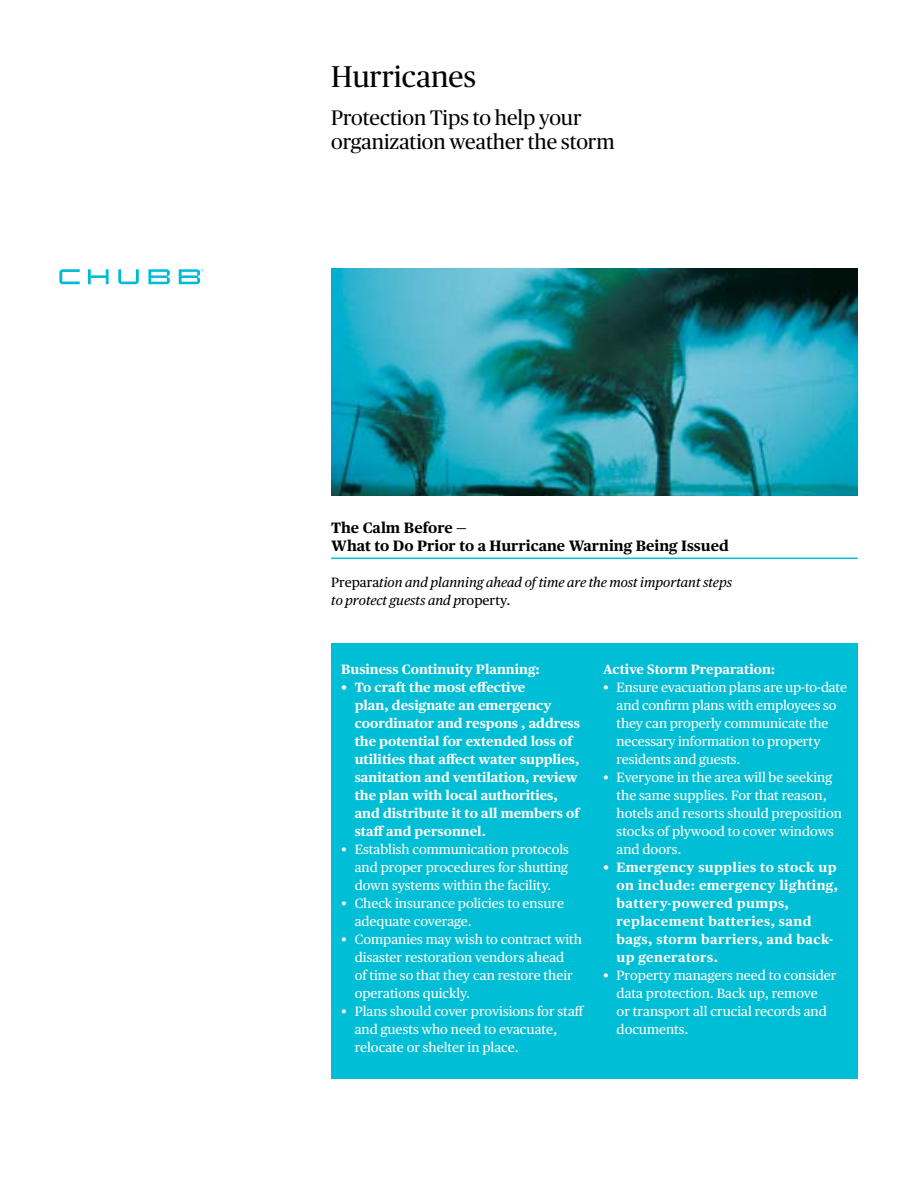
<style>
.page{position:relative;width:918px;height:1188px;background:#fff}
.page>*{position:absolute;margin:0;border:0;box-sizing:border-box;transform-origin:0 0}
.t1{font:30px "Chubb Publico";color:#000}
.t2{font:21px/23.2px "Chubb Publico";color:#000}
.t3{font:700 15px/18px "Chubb Publico Text";color:#000}
.t4{font:13.5px/18px "Chubb Publico Text";color:#fff}
.t5{font:700 13.5px/18px "Chubb Publico Text";color:#fff}
.t6{font:700 13.5px/18px "Chubb Publico Text";letter-spacing:.03em;color:#fff}
.t7{font:italic 13.5px/18px "Chubb Publico Text";color:#000}
.s1{font-style:normal}
</style>
<div class="page">
<svg style="left:59px;top:269px;width:145px;height:15px"></svg>
<div style="left:331px;top:644px;width:527px;height:435px;background:#00bed5"></div>
<hr style="left:331px;top:558px;width:527px;height:1px;background:#00bed5">
<img style="left:332px;top:268px;width:526px;height:228px">
<h1 class="t1" style="left:331px;top:56px;width:146px">Hurricanes</h1>
<h2 class="t2" style="left:331px;top:105px;width:285px">Protection Tips to help your organization weather the storm</h2>
<p class="t3" style="left:331px;top:517px;width:399px">The Calm Before —<br>What to Do Prior to a Hurricane Warning Being Issued</p>
<p class="t7" style="left:331px;top:572px;width:402px"><span class="s1">Prepara</span>tion and planning ahead of time are the most important steps to protect guests and p<span class="s1">roperty.</span></p>
<p class="t5" style="left:341px;top:659px;width:200px">Business Continuity Planning:</p>
<p class="t5" style="left:355px;top:677px;width:227px;text-indent:-14px">• To craft the most effective<br>plan, designate an emergency coordinator and respons , address the potential for extended loss of utilities that affect water supplies, sanitation and ventilation, review the plan with local authorities, and distribute it to all members of staff and personnel.</p>
<p class="t4" style="left:355px;top:840px;width:216px;text-align:justify;text-indent:-14px">• Establish communication protocols and proper procedures for shutting down systems within the facility.</p>
<p class="t4" style="left:355px;top:894px;width:211px;text-indent:-14px">• Check insurance policies to ensure adequate coverage.</p>
<p class="t4" style="left:355px;top:930px;width:229px;text-indent:-14px">• Companies may wish to contract with disaster restoration vendors ahead<br>of time so that they can restore their operations quickly.</p>
<p class="t4" style="left:355px;top:1002px;width:231px;text-indent:-14px">• Plans should cover provisions for staff and guests who need to evacuate, relocate or shelter in place.</p>
<p class="t5" style="left:603px;top:659px;width:174px">Active Storm Preparation:</p>
<p class="t4" style="left:617px;top:678px;width:232px;text-indent:-14px">• Ensure evacuation plans are up-to-date and confirm plans with employees so they can properly communicate the necessary information to property residents and guests.</p>
<p class="t4" style="left:617px;top:767px;width:227px;text-indent:-14px">• Everyone in the area will be seeking the same supplies. For that reason, hotels and resorts should preposition stocks of plywood to cover windows and doors.</p>
<p class="t6" style="left:617px;top:857px;width:223px;text-indent:-14px">• Emergency supplies to stock up on include: emergency lighting, battery-powered pumps, replacement batteries, sand bags, storm barriers, and back&shy;up generators.</p>
<p class="t4" style="left:617px;top:965px;width:222px;text-indent:-14px">• Property managers need to consider data protection. Back up, remove<br>or transport all crucial records and documents.</p>
</div>
